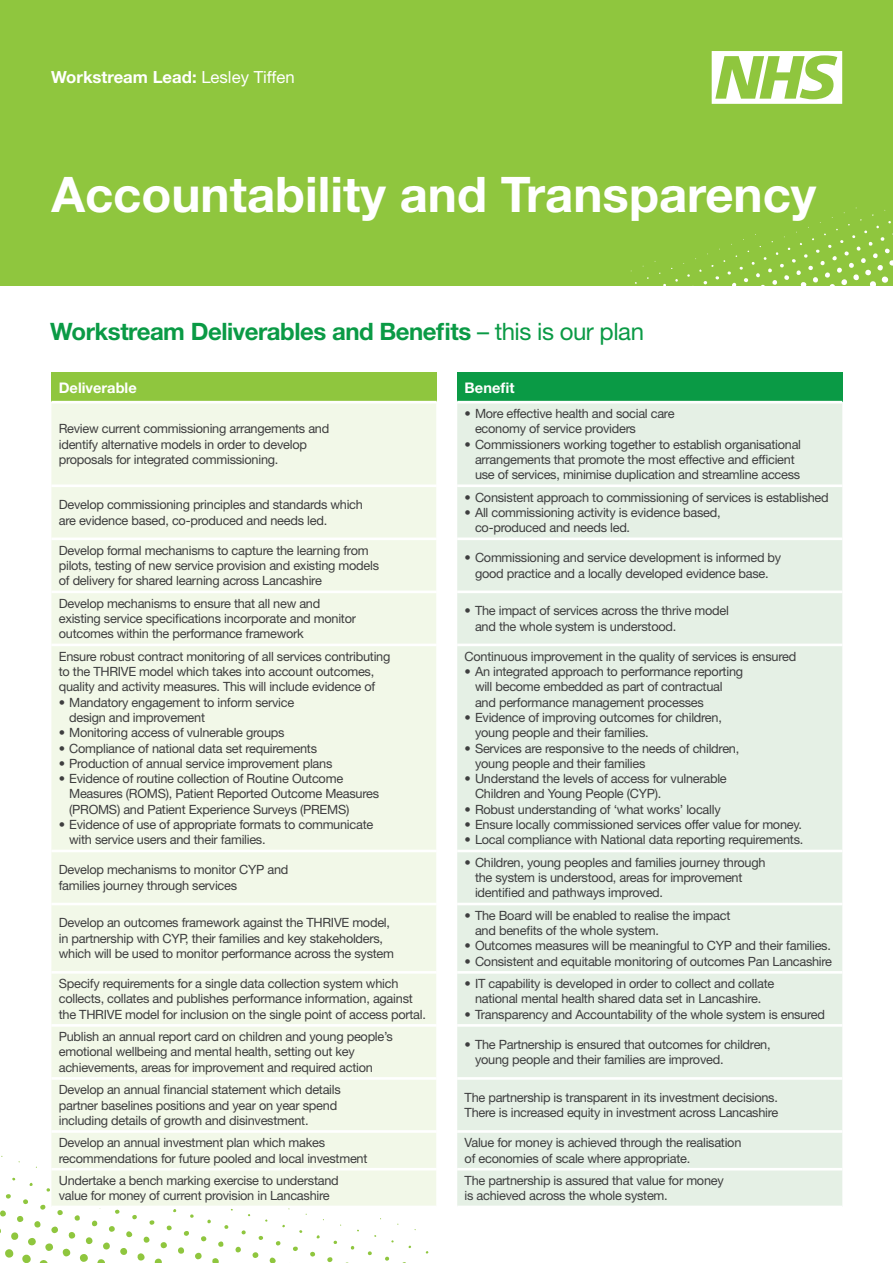
<style>
.page{position:relative;width:893px;height:1263px;background:#fff}
.page>*{position:absolute;margin:0;border:0;box-sizing:border-box;transform-origin:0 0}
.t1{font:700 49.05px "Helvetica Neue LT Std";color:#fff}
.t2{font:700 24px "Helvetica Neue LT Std";letter-spacing:-.02em;color:#0a9a45}
.t3{font:700 16.65px "Helvetica Neue LT Std";color:#fff}
.t4{font:700 14.7px "Helvetica Neue LT Std";color:#fff}
.t5{font:12.75px/15.3px "Helvetica Neue LT Std";letter-spacing:-.02em;color:#3e3e3f}
.s1{font-weight:400}
</style>
<div class="page">
<div style="left:0;top:0;width:893px;height:286px;background:#8fc63e"></div>
<svg style="left:630px;top:207px;width:263px;height:79px"></svg>
<svg style="left:385px;top:1256px;width:5px;height:5px"></svg>
<svg style="left:367px;top:1251px;width:5px;height:4px"></svg>
<svg style="left:0;top:1155px;width:359px;height:108px"></svg>
<div style="left:51px;top:372px;width:385px;height:30px;background:#8fc63e"></div>
<div style="left:457px;top:372px;width:385px;height:30px;background:#0a9a45"></div>
<div style="left:51px;top:403px;width:385px;height:802px;background:#f2f8e8"></div>
<div style="left:457px;top:403px;width:385px;height:802px;background:#e5f0e5"></div>
<hr style="left:51px;top:401px;width:385px;height:2px;background:#fff">
<hr style="left:457px;top:401px;width:385px;height:2px;background:#fff">
<hr style="left:51px;top:484px;width:385px;height:3px;background:#fff">
<hr style="left:457px;top:484px;width:385px;height:3px;background:#fff">
<hr style="left:51px;top:537px;width:385px;height:3px;background:#fff">
<hr style="left:457px;top:537px;width:385px;height:3px;background:#fff">
<hr style="left:51px;top:590px;width:385px;height:3px;background:#fff">
<hr style="left:457px;top:590px;width:385px;height:3px;background:#fff">
<hr style="left:51px;top:644px;width:385px;height:2px;background:#fff">
<hr style="left:457px;top:644px;width:385px;height:2px;background:#fff">
<hr style="left:51px;top:850px;width:385px;height:2px;background:#fff">
<hr style="left:457px;top:850px;width:385px;height:2px;background:#fff">
<hr style="left:51px;top:903px;width:385px;height:2px;background:#fff">
<hr style="left:457px;top:903px;width:385px;height:2px;background:#fff">
<hr style="left:51px;top:971px;width:385px;height:3px;background:#fff">
<hr style="left:457px;top:971px;width:385px;height:3px;background:#fff">
<hr style="left:51px;top:1024px;width:385px;height:3px;background:#fff">
<hr style="left:457px;top:1024px;width:385px;height:3px;background:#fff">
<hr style="left:51px;top:1077px;width:385px;height:3px;background:#fff">
<hr style="left:457px;top:1077px;width:385px;height:3px;background:#fff">
<hr style="left:51px;top:1130px;width:385px;height:3px;background:#fff">
<hr style="left:457px;top:1130px;width:385px;height:3px;background:#fff">
<hr style="left:51px;top:1168px;width:385px;height:2px;background:#fff">
<hr style="left:457px;top:1168px;width:385px;height:2px;background:#fff">
<hr style="left:51px;top:1205px;width:385px;height:3px;background:#fff">
<svg style="left:712px;top:51px;width:130px;height:53px"></svg>
<p class="t3" style="left:51px;top:67px;width:245px">Workstream Lead: <span class="s1">Lesley Tiffen</span></p>
<p class="t1" style="left:51px;top:164px;width:766px">Accountability and Transparency</p>
<p class="t2" style="left:50px;top:317px;width:595px">Workstream Deliverables and Benefits <span class="s1">– this is our plan</span></p>
<p class="t4" style="left:59px;top:378px;width:79px">Deliverable</p>
<p class="t4" style="left:465px;top:378px;width:51px">Benefit</p>
<p class="t5" style="left:59px;top:421px;width:272px">Review current commissioning arrangements and identify alternative models in order to develop proposals for integrated commissioning.</p>
<p class="t5" style="left:475px;top:406px;width:201px;text-indent:-10px">• More effective health and social care economy of service providers</p>
<p class="t5" style="left:475px;top:436px;width:328px;text-indent:-10px">• Commissioners working together to establish organisational arrangements that promote the most effective and efficient use of services, minimise duplication and streamline access</p>
<p class="t5" style="left:59px;top:497px;width:306px">Develop commissioning principles and standards which are evidence based, co-produced and needs led.</p>
<p class="t5" style="left:465px;top:489px;width:366px">• Consistent approach to commissioning of services is established</p>
<p class="t5" style="left:475px;top:504px;width:247px;text-indent:-10px">• All commissioning activity is evidence based, co-produced and needs led.</p>
<p class="t5" style="left:59px;top:542px;width:322px">Develop formal mechanisms to capture the learning from pilots, testing of new service provision and existing models of delivery for shared learning across Lancashire</p>
<p class="t5" style="left:465px;top:550px;width:318px;text-align:center">• Commissioning and service development is informed by good practice and a locally developed evidence base.</p>
<p class="t5" style="left:59px;top:595px;width:299px">Develop mechanisms to ensure that all new and existing service specifications incorporate and monitor outcomes within the performance framework</p>
<p class="t5" style="left:475px;top:603px;width:255px;text-indent:-10px">• The impact of services across the thrive model and the whole system is understood.</p>
<p class="t5" style="left:59px;top:648px;width:333px">Ensure robust contract monitoring of all services contributing to the THRIVE model which takes into account outcomes, quality and activity measures. This will include evidence of</p>
<p class="t5" style="left:69px;top:694px;width:227px;text-indent:-10px">• Mandatory engagement to inform service design and improvement</p>
<p class="t5" style="left:59px;top:725px;width:227px">• Monitoring access of vulnerable groups</p>
<p class="t5" style="left:59px;top:740px;width:260px">• Compliance of national data set requirements</p>
<p class="t5" style="left:59px;top:755px;width:275px">• Production of annual service improvement plans</p>
<p class="t5" style="left:69px;top:771px;width:311px;text-indent:-10px">• Evidence of routine collection of Routine Outcome<br>Measures (ROMS), Patient Reported Outcome Measures (PROMS) and Patient Experience Surveys (PREMS)</p>
<p class="t5" style="left:69px;top:817px;width:306px;text-indent:-10px">• Evidence of use of appropriate formats to communicate with service users and their families.</p>
<p class="t5" style="left:465px;top:648px;width:333px">Continuous improvement in the quality of services is ensured</p>
<p class="t5" style="left:475px;top:664px;width:270px;text-indent:-10px">• An integrated approach to performance reporting will become embedded as part of contractual and performance management processes</p>
<p class="t5" style="left:475px;top:709px;width:248px;text-indent:-10px">• Evidence of improving outcomes for children, young people and their families.</p>
<p class="t5" style="left:475px;top:740px;width:266px;text-indent:-10px">• Services are responsive to the needs of children, young people and their families</p>
<p class="t5" style="left:475px;top:771px;width:253px;text-indent:-10px">• Understand the levels of access for vulnerable<br>Children and Young People (CYP).</p>
<p class="t5" style="left:465px;top:801px;width:258px">• Robust understanding of ‘what works’ locally</p>
<p class="t5" style="left:465px;top:817px;width:339px">• Ensure locally commissioned services offer value for money.</p>
<p class="t5" style="left:465px;top:832px;width:340px">• Local compliance with National data reporting requirements.</p>
<p class="t5" style="left:59px;top:862px;width:231px">Develop mechanisms to monitor CYP and families journey through services</p>
<p class="t5" style="left:475px;top:854px;width:292px;text-indent:-10px">• Children, young peoples and families journey through the system is understood, areas for improvement identified and pathways improved.</p>
<p class="t5" style="left:59px;top:915px;width:337px">Develop an outcomes framework against the THRIVE model, in partnership with CYP, their families and key stakeholders, which will be used to monitor performance across the system</p>
<p class="t5" style="left:475px;top:907px;width:257px;text-indent:-10px">• The Board will be enabled to realise the impact and benefits of the whole system.</p>
<p class="t5" style="left:465px;top:938px;width:368px">• Outcomes measures will be meaningful to CYP and their families.</p>
<p class="t5" style="left:465px;top:953px;width:369px">• Consistent and equitable monitoring of outcomes Pan Lancashire</p>
<p class="t5" style="left:59px;top:976px;width:369px">Specify requirements for a single data collection system which collects, collates and publishes performance information, against the THRIVE model for inclusion on the single point of access portal.</p>
<p class="t5" style="left:465px;top:976px;width:311px;text-align:center">• IT capability is developed in order to collect and collate national mental health shared data set in Lancashire.</p>
<p class="t5" style="left:465px;top:1006px;width:362px">• Transparency and Accountability of the whole system is ensured</p>
<p class="t5" style="left:59px;top:1029px;width:336px">Publish an annual report card on children and young people’s emotional wellbeing and mental health, setting out key achievements, areas for improvement and required action</p>
<p class="t5" style="left:475px;top:1036px;width:297px;text-indent:-10px">• The Partnership is ensured that outcomes for children, young people and their families are improved.</p>
<p class="t5" style="left:59px;top:1082px;width:283px">Develop an annual financial statement which details partner baselines positions and year on year spend including details of growth and disinvestment.</p>
<p class="t5" style="left:465px;top:1089px;width:315px">The partnership is transparent in its investment decisions.<br>There is increased equity in investment across Lancashire</p>
<p class="t5" style="left:59px;top:1135px;width:310px">Develop an annual investment plan which makes recommendations for future pooled and local investment</p>
<p class="t5" style="left:465px;top:1135px;width:278px">Value for money is achieved through the realisation of economies of scale where appropriate.</p>
<p class="t5" style="left:59px;top:1172px;width:281px">Undertake a bench marking exercise to understand value for money of current provision in Lancashire</p>
<p class="t5" style="left:465px;top:1172px;width:261px">The partnership is assured that value for money is achieved across the whole system.</p>
</div>
